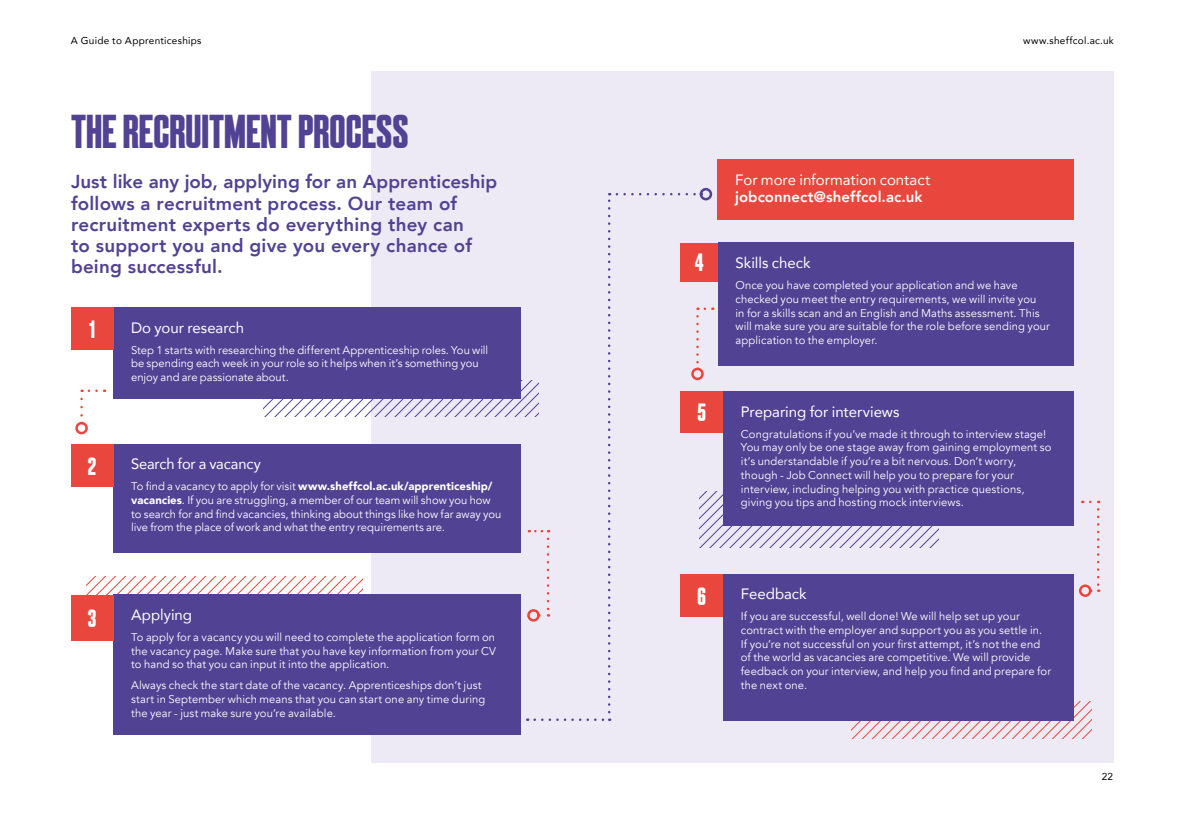
<style>
.page{position:relative;width:1184px;height:833px;background:#fff}
.page>*{position:absolute;margin:0;border:0;box-sizing:border-box;transform-origin:0 0}
.t1{font:47.5px "Beckett";color:#514293}
.t2{font:25px "Beckett";color:#fff}
.t3{font:800 18.75px/21.2px "Avenir";letter-spacing:.01em;color:#514293}
.t4{font:15px "Avenir";color:#fff}
.t5{font:800 15px "Avenir";letter-spacing:.005em;color:#fff}
.t6{font:11.25px/13.8px "Avenir";letter-spacing:.01em;color:#fff}
.t7{font:10px "Avenir";letter-spacing:.025em;color:#000}
.s1{font-weight:900}
</style>
<div class="page">
<div style="left:371px;top:71px;width:742px;height:691px;background:#edeaf6"></div>
<svg style="left:697px;top:307px;width:8px;height:3px"></svg>
<svg style="left:696px;top:316px;width:2px;height:52px"></svg>
<div style="left:691px;top:368px;width:12px;height:12px;border:2px solid #e9473d;border-radius:50%"></div>
<svg style="left:699px;top:491px;width:240px;height:56px"></svg>
<svg style="left:87px;top:576px;width:275px;height:18px"></svg>
<svg style="left:263px;top:380px;width:276px;height:36px"></svg>
<svg style="left:851px;top:701px;width:240px;height:37px"></svg>
<div style="left:113px;top:307px;width:408px;height:92px;background:#514293"></div>
<div style="left:71px;top:307px;width:42px;height:43px;background:#e9473d"></div>
<div style="left:723px;top:573px;width:350px;height:147px;background:#514293"></div>
<div style="left:680px;top:574px;width:43px;height:42px;background:#e9473d"></div>
<div style="left:723px;top:391px;width:350px;height:134px;background:#514293"></div>
<div style="left:680px;top:391px;width:43px;height:41px;background:#e9473d"></div>
<div style="left:113px;top:444px;width:408px;height:108px;background:#514293"></div>
<div style="left:71px;top:444px;width:42px;height:42px;background:#e9473d"></div>
<svg style="left:1090px;top:509px;width:9px;height:83px"></svg>
<div style="left:1078px;top:584px;width:13px;height:13px;border:2px solid #e9473d;border-radius:50%"></div>
<svg style="left:82px;top:389px;width:15px;height:3px"></svg>
<svg style="left:80px;top:399px;width:3px;height:23px"></svg>
<div style="left:75px;top:422px;width:13px;height:12px;border:2px solid #e9473d;border-radius:50%"></div>
<div style="left:113px;top:594px;width:408px;height:141px;background:#514293"></div>
<div style="left:71px;top:594px;width:42px;height:46px;background:#e9473d"></div>
<svg style="left:529px;top:530px;width:20px;height:2px"></svg>
<svg style="left:538px;top:539px;width:11px;height:77px"></svg>
<div style="left:527px;top:609px;width:12px;height:12px;border:2px solid #e9473d;border-radius:50%"></div>
<svg style="left:534px;top:718px;width:76px;height:3px"></svg>
<svg style="left:608px;top:193px;width:2px;height:519px"></svg>
<svg style="left:617px;top:193px;width:79px;height:2px"></svg>
<div style="left:699px;top:188px;width:13px;height:12px;border:2px solid #514293;border-radius:50%"></div>
<div style="left:717px;top:242px;width:356px;height:124px;background:#514293"></div>
<div style="left:680px;top:243px;width:37px;height:38px;background:#e9473d"></div>
<div style="left:717px;top:159px;width:356px;height:61px;background:#e9473d"></div>
<p class="t7" style="left:71px;top:32px;width:132px">A Guide to Apprenticeships</p>
<p class="t7" style="left:1023px;top:32px;width:92px">www.sheffcol.ac.uk</p>
<h1 class="t1" style="left:71px;top:106px;width:339px">THE RECRUITMENT PROCESS</h1>
<h3 class="t3" style="left:71px;top:171px;width:428px">Just like any job, applying for an Apprenticeship follows a recruitment process. Our team of recruitment experts do everything they can<br>to support you and give you every chance of being successful.</h3>
<h2 class="t2" style="left:89px;top:316px;width:7px">1</h2>
<h3 class="t4" style="left:131px;top:315px;width:115px">Do your research</h3>
<p class="t6" style="left:131px;top:343px;width:358px">Step 1 starts with researching the different Apprenticeship roles. You will be spending each week in your role so it helps when it’s something you enjoy and are passionate about.</p>
<h2 class="t2" style="left:88px;top:452px;width:10px">2</h2>
<h3 class="t4" style="left:131px;top:452px;width:131px">Search for a vacancy</h3>
<p class="t6" style="left:131px;top:479px;width:372px">To find a vacancy to apply for visit <span class="s1">www.sheffcol.ac.uk/apprenticeship/ vacancies</span>. If you are struggling, a member of our team will show you how to search for and find vacancies, thinking about things like how far away you live from the place of work and what the entry requirements are.</p>
<h2 class="t2" style="left:88px;top:604px;width:10px">3</h2>
<h3 class="t4" style="left:131px;top:603px;width:62px">Applying</h3>
<p class="t6" style="left:131px;top:630px;width:366px;text-align:justify">To apply for a vacancy you will need to complete the application form on the vacancy page. Make sure that you have key information from your CV to hand so that you can input it into the application.</p>
<p class="t6" style="left:131px;top:678px;width:356px">Always check the start date of the vacancy. Apprenticeships don’t just start in September which means that you can start one any time during the year - just make sure you’re available.</p>
<h3 class="t4" style="left:735px;top:167px;width:197px">For more information contact</h3>
<h3 class="t5" style="left:735px;top:185px;width:189px">jobconnect@sheffcol.ac.uk</h3>
<h2 class="t2" style="left:694px;top:249px;width:10px">4</h2>
<h3 class="t4" style="left:735px;top:251px;width:77px">Skills check</h3>
<p class="t6" style="left:735px;top:278px;width:316px">Once you have completed your application and we have checked you meet the entry requirements, we will invite you<br>in for a skills scan and an English and Maths assessment. This will make sure you are suitable for the role before sending your application to the employer.</p>
<h2 class="t2" style="left:697px;top:399px;width:10px">5</h2>
<h3 class="t4" style="left:741px;top:399px;width:160px">Preparing for interviews</h3>
<p class="t6" style="left:741px;top:427px;width:312px">Congratulations if you’ve made it through to interview stage!<br>You may only be one stage away from gaining employment so it’s understandable if you’re a bit nervous. Don’t worry, though - Job Connect will help you to prepare for your interview, including helping you with practice questions, giving you tips and hosting mock interviews.</p>
<h2 class="t2" style="left:697px;top:582px;width:10px">6</h2>
<h3 class="t4" style="left:741px;top:582px;width:67px">Feedback</h3>
<p class="t6" style="left:741px;top:609px;width:312px">If you are successful, well done! We will help set up your contract with the employer and support you as you settle in.<br>If you’re not successful on your first attempt, it’s not the end of the world as vacancies are competitive. We will provide feedback on your interview, and help you find and prepare for the next one.</p>
<p class="t7" style="left:1101px;top:768px;width:13px">22</p>
</div>
